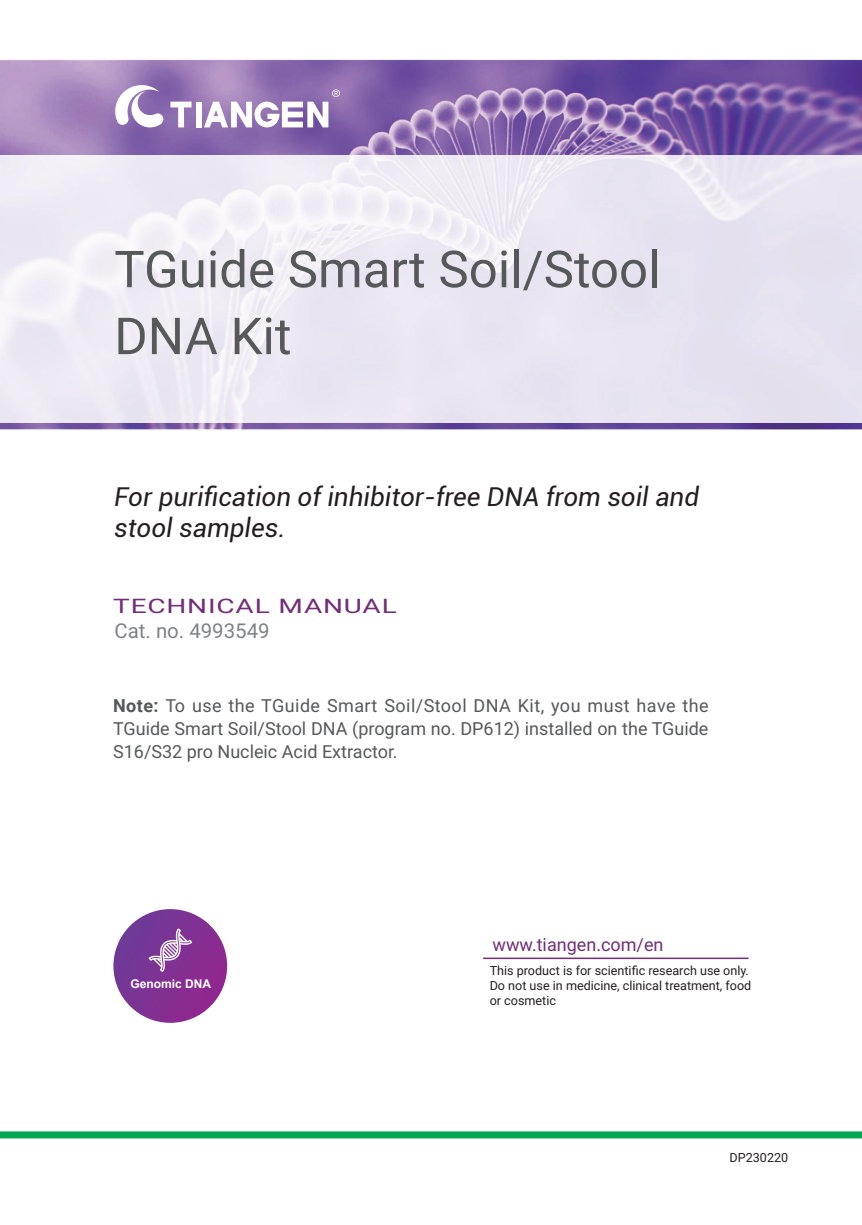
<style>
.page{position:relative;width:862px;height:1225px;background:#fff}
.page>*{position:absolute;margin:0;border:0;box-sizing:border-box;transform-origin:0 0}
.t1{font:51px/66.8px "Roboto";color:#57585a}
.t2{font:italic 26px/31.2px "Roboto";color:#231f20}
.t3{font:20.4px "Roboto";color:#808285}
.t4{font:20px "Roboto";letter-spacing:.03em;color:#712d78;scale:1.4 1}
.t5{font:18px/23px "Roboto";color:#57585a;text-align:justify}
.t6{font:18px "Roboto";color:#712d78}
.t7{font:12.6px/15.2px "Roboto";color:#231f20}
.t8{font:700 12px "Arial";color:#fff}
.s1{font-weight:700}
</style>
<div class="page">
<img style="left:0;top:59px;width:862px;height:371px">
<img style="left:0;top:156px;width:861px;height:266px">
<hr style="left:483px;top:957px;width:265px;height:2px;background:#712d78">
<div style="left:0;top:1131px;width:862px;height:7px;background:#00a54f"></div>
<svg style="left:115px;top:85px;width:48px;height:42px"></svg>
<div style="left:196px;top:102px;width:5px;height:25px;background:#fff"></div>
<svg style="left:170px;top:102px;width:21px;height:25px"></svg>
<svg style="left:204px;top:89px;width:136px;height:38px"></svg>
<div style="left:113px;top:909px;width:114px;height:113px;background:linear-gradient(to right,#723d99,#90278f);border-radius:57px"></div>
<svg style="left:149px;top:928px;width:43px;height:44px;background:#985eaa"></svg>
<h1 class="t1" style="left:114px;top:234px;width:548px">TGuide Smart Soil/Stool<br>DNA Kit</h1>
<h2 class="t2" style="left:114px;top:480px;width:586px">For purification of inhibitor-free DNA from soil and stool samples.</h2>
<p class="t4" style="left:113px;top:592px;width:204px">TECHNICAL MANUAL</p>
<p class="t3" style="left:114px;top:616px;width:157px">Cat. no. 4993549</p>
<p class="t5" style="left:113px;top:693px;width:597px"><span class="s1">Note:</span> To use the TGuide Smart Soil/Stool DNA Kit, you must have the TGuide Smart Soil/Stool DNA (program no. DP612) installed on the TGuide S16/S32 pro Nucleic Acid Extractor.</p>
<p class="t8" style="left:130px;top:975px;width:82px">Genomic DNA</p>
<p class="t6" style="left:492px;top:932px;width:172px">www.tiangen.com/en</p>
<p class="t7" style="left:490px;top:962px;width:263px">This product is for scientific research use only.<br>Do not use in medicine, clinical treatment, food or cosmetic</p>
<p class="t7" style="left:729px;top:1149px;width:60px">DP230220</p>
</div>
